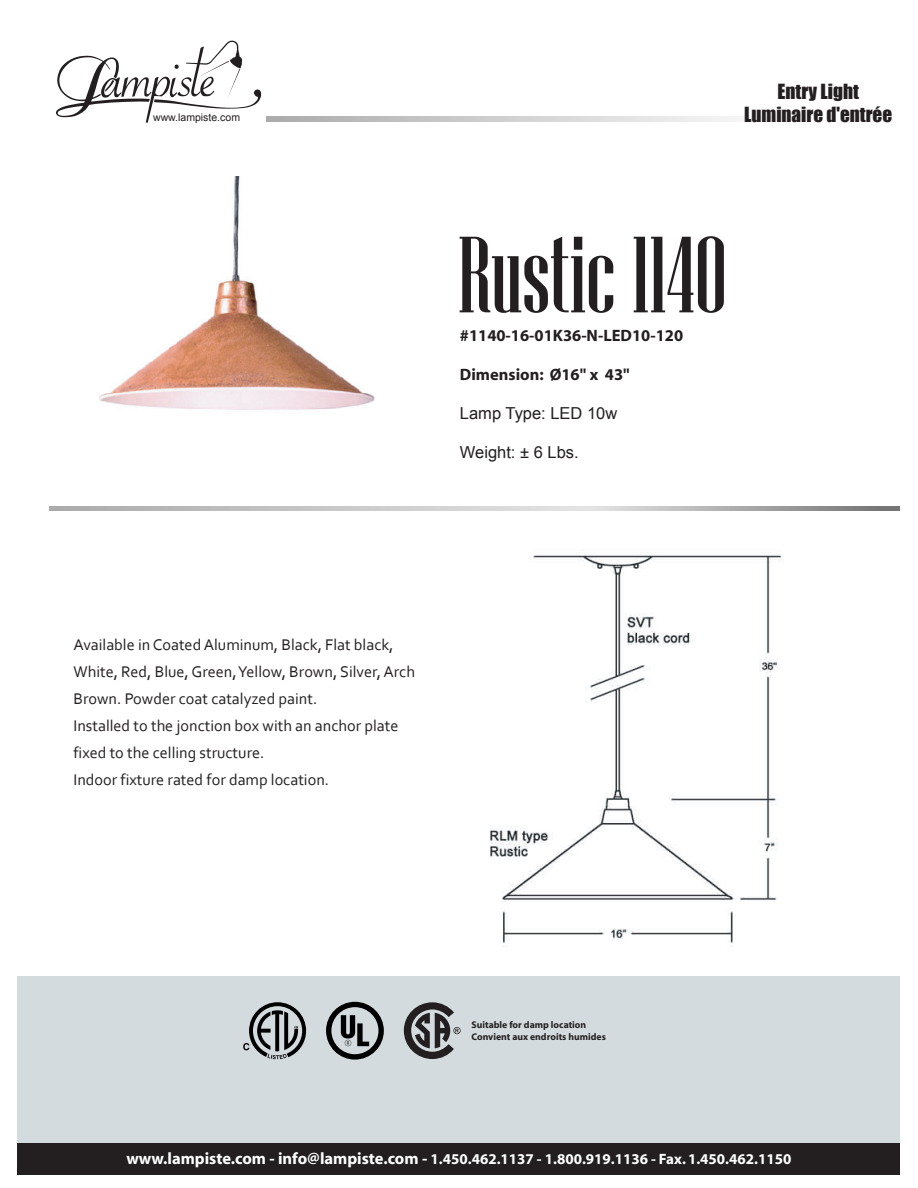
<style>
.page{position:relative;width:918px;height:1188px;background:#fff}
.page>*{position:absolute;margin:0;border:0;box-sizing:border-box;transform-origin:0 0}
.t1{font:108px "Niagara Solid";color:#231f20}
.t2{font:19.2px/23px "Impact";color:#231f20;text-align:center}
.t3{font:700 16.5px "Myriad";color:#231f20}
.t4{font:16.5px "Arial";color:#231f20}
.t5{font:16.2px/27px "Corbel";color:#231f20}
.t6{font:700 15px "Myriad";color:#fff}
.t7{font:10.5px "Arial";color:#231f20}
.t8{font:700 9.75px/12px "Myriad";color:#231f20}
.s1{font-size:16.5px}
</style>
<div class="page">
<img style="left:49px;top:176px;width:378px;height:335px">
<img style="left:489px;top:554px;width:293px;height:393px">
<div style="left:18px;top:1143px;width:882px;height:32px;background:#231f20"></div>
<div style="left:18px;top:977px;width:882px;height:166px;background:#d4dbdf"></div>
<svg style="left:267px;top:117px;width:468px;height:4px;background:#cfcfcf"></svg>
<hr style="left:49px;top:507px;width:851px;height:3px;background:#fff">
<svg style="left:56px;top:40px;width:205px;height:83px"></svg>
<svg style="left:326px;top:1002px;width:58px;height:58px"></svg>
<svg style="left:243px;top:1002px;width:63px;height:57px"></svg>
<svg style="left:404px;top:1002px;width:57px;height:57px"></svg>
<p class="t7" style="left:153px;top:111px;width:88px">www.lampiste.com</p>
<p class="t2" style="left:744px;top:79px;width:149px">Entry Light<br>Luminaire d'entrée</p>
<h1 class="t1" style="left:458px;top:218px;width:271px">Rustic 1140</h1>
<p class="t3" style="left:460px;top:327px;width:225px">#1140-16-01K36-N-LED10-120</p>
<p class="t3" style="left:460px;top:366px;width:171px">Dimension: Ø16" x 43"</p>
<p class="t4" style="left:460px;top:402px;width:159px">Lamp Type: LED 10w</p>
<p class="t4" style="left:460px;top:441px;width:120px">Weight: ± 6 Lbs.</p>
<p class="t5" style="left:73px;top:631px;width:343px">Available in Coated Aluminum, Black, Flat black, White, Red, Blue, Green,Yellow, Brown, Silver, Arch Brown. Powder coat catalyzed paint.<br>Installed to the jonction box with an anchor plate fixed to the celling structure.<br>Indoor fixture rated for damp location.</p>
<p class="t8" style="left:472px;top:1019px;width:136px">Suitable for damp location<br>Convient aux endroits humides</p>
<p class="t6" style="left:126px;top:1151px;width:666px"><span class="s1">www.lampiste.com - info@lampiste.com -</span> 1.450.462.1137 - 1.800.919.1136 - Fax. 1.450.462.1150</p>
</div>
